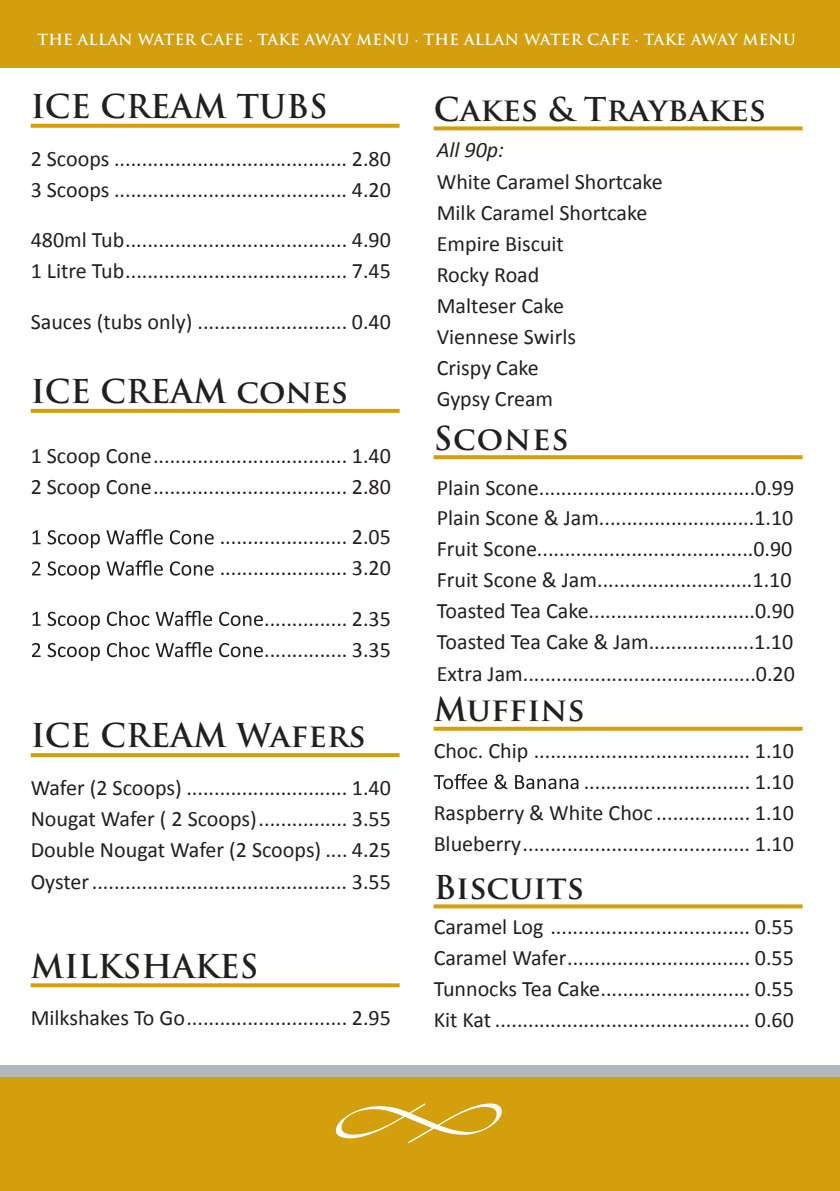
<style>
.page{position:relative;width:840px;height:1191px;background:#fff}
.page>*{position:absolute;margin:0;border:0;box-sizing:border-box;transform-origin:0 0}
.t1{font:700 32px "Trajan Pro";color:#231f20}
.t2{font:22px/31px "Calibri";color:#231f20}
.t3{font:italic 22px "Calibri";color:#231f20}
.t4{font:700 15px "Trajan Pro";letter-spacing:.02em;color:#fff}
</style>
<div class="page">
<svg style="left:31px;top:124px;width:368px;height:4px"></svg>
<svg style="left:31px;top:409px;width:368px;height:4px"></svg>
<svg style="left:31px;top:753px;width:368px;height:4px"></svg>
<svg style="left:31px;top:983px;width:368px;height:4px"></svg>
<svg style="left:33px;top:529px;width:180px;height:19px"></svg>
<svg style="left:32px;top:560px;width:181px;height:19px"></svg>
<svg style="left:33px;top:611px;width:230px;height:19px"></svg>
<svg style="left:32px;top:642px;width:231px;height:19px"></svg>
<div style="left:0;top:1077px;width:839px;height:114px;background:#d49f0c"></div>
<div style="left:0;top:1065px;width:839px;height:12px;background:#b2b7bb"></div>
<svg style="left:335px;top:1103px;width:167px;height:40px"></svg>
<div style="left:0;top:0;width:839px;height:67px;background:#d49f0c"></div>
<svg style="left:433px;top:126px;width:369px;height:4px"></svg>
<svg style="left:433px;top:726px;width:369px;height:4px"></svg>
<svg style="left:433px;top:904px;width:369px;height:4px"></svg>
<svg style="left:433px;top:455px;width:369px;height:4px"></svg>
<svg style="left:433px;top:774px;width:145px;height:15px"></svg>
<p class="t4" style="left:37px;top:30px;width:759px">THE ALLAN WATER CAFE · TAKE AWAY MENU · THE ALLAN WATER CAFE · TAKE AWAY MENU</p>
<p class="t1" style="left:31px;top:87px;width:298px">ICE CREAM TUBS</p>
<p class="t2" style="left:31px;top:142px;width:361px">2 Scoops .......................................... 2.80<br>3 Scoops .......................................... 4.20</p>
<p class="t2" style="left:31px;top:223px;width:361px">480ml Tub........................................ 4.90<br>1 Litre Tub........................................ 7.45</p>
<p class="t2" style="left:31px;top:305px;width:361px">Sauces (tubs only) ........................... 0.40</p>
<p class="t1" style="left:31px;top:372px;width:319px">ICE CREAM cones</p>
<p class="t2" style="left:31px;top:439px;width:361px">1 Scoop Cone................................... 1.40<br>2 Scoop Cone................................... 2.80</p>
<p class="t2" style="left:219px;top:520px;width:173px">....................... 2.05 ....................... 3.20</p>
<p class="t2" style="left:264px;top:602px;width:128px">............... 2.35 ............... 3.35</p>
<p class="t1" style="left:31px;top:716px;width:336px">ICE CREAM Wafers</p>
<p class="t2" style="left:31px;top:771px;width:361px;text-align:justify">Wafer (2 Scoops) ............................. 1.40<br>Nougat Wafer ( 2 Scoops)................ 3.55<br>Double Nougat Wafer (2 Scoops) .... 4.25<br>Oyster.............................................. 3.55</p>
<p class="t1" style="left:31px;top:946px;width:229px">MILKSHAKES</p>
<p class="t2" style="left:31px;top:1001px;width:361px">Milkshakes To Go............................. 2.95</p>
<p class="t1" style="left:433px;top:89px;width:334px">Cakes &amp; Traybakes</p>
<p class="t3" style="left:436px;top:136px;width:69px">All 90p:</p>
<p class="t2" style="left:436px;top:165px;width:227px">White Caramel Shortcake</p>
<p class="t2" style="left:436px;top:196px;width:212px">Milk Caramel Shortcake<br>Empire Biscuit<br>Rocky Road<br>Malteser Cake<br>Viennese Swirls<br>Crispy Cake<br>Gypsy Cream</p>
<p class="t1" style="left:433px;top:418px;width:136px">Scones</p>
<p class="t2" style="left:436px;top:470px;width:359px">Plain Scone.......................................0.99<br>Plain Scone &amp; Jam............................1.10<br>Fruit Scone.......................................0.90<br>Fruit Scone &amp; Jam............................1.10<br>Toasted Tea Cake..............................0.90<br>Toasted Tea Cake &amp; Jam...................1.10<br>Extra Jam..........................................0.20</p>
<p class="t1" style="left:433px;top:689px;width:152px">Muffins</p>
<p class="t2" style="left:433px;top:734px;width:361px;text-align:right">Choc. Chip ....................................... 1.10 .............................. 1.10<br>Raspberry &amp; White Choc ................. 1.10<br>Blueberry......................................... 1.10</p>
<p class="t1" style="left:433px;top:867px;width:152px">Biscuits</p>
<p class="t2" style="left:433px;top:910px;width:361px;text-align:justify">Caramel Log .................................... 0.55<br>Caramel Wafer................................. 0.55<br>Tunnocks Tea Cake........................... 0.55<br>Kit Kat .............................................. 0.60</p>
</div>
